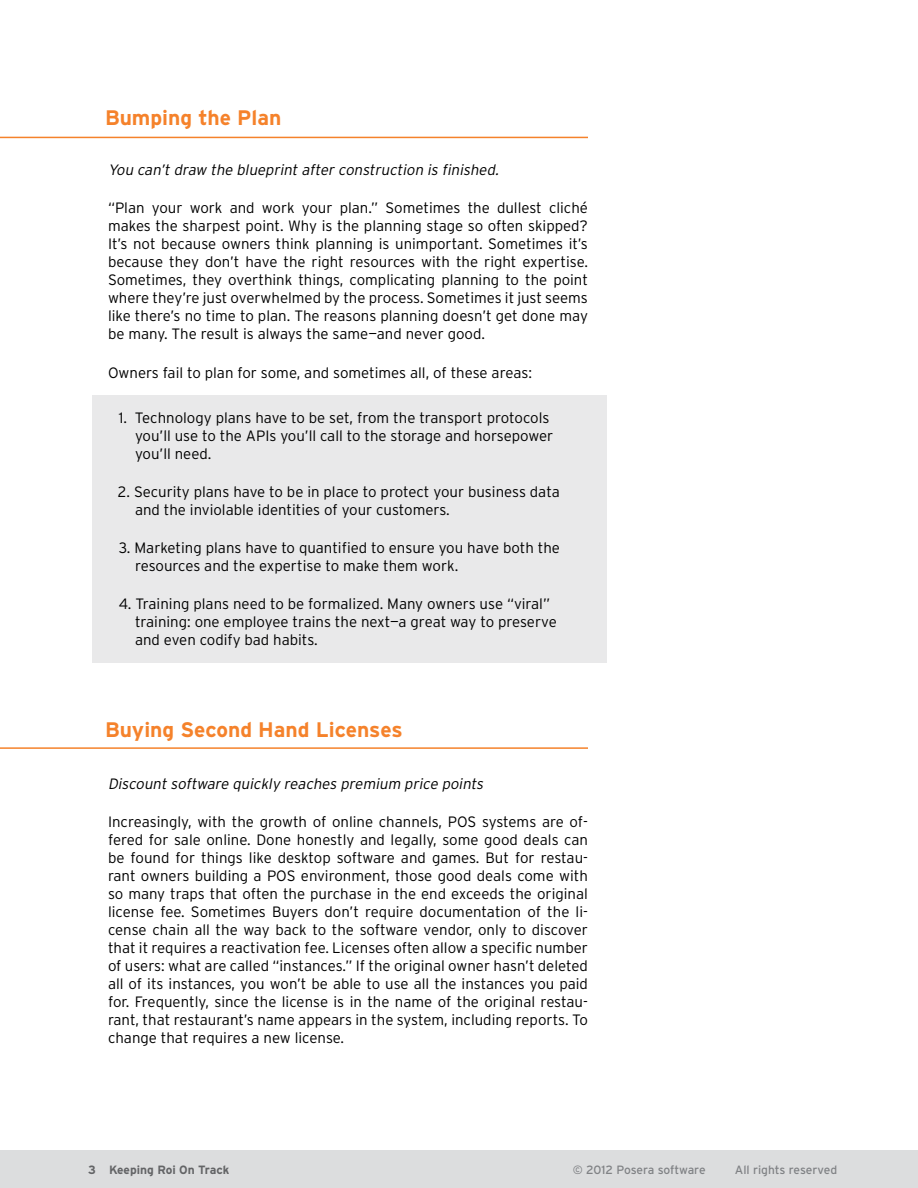
<style>
.page{position:relative;width:918px;height:1188px;background:#fff}
.page>*{position:absolute;margin:0;border:0;box-sizing:border-box;transform-origin:0 0}
.t1{font:700 21px "Interstate";color:#f5822b}
.t2{font:300 15px/18px "Interstate";color:#000}
.t3{font:italic 300 15px "Interstate";color:#000}
.t4{font:12px "Interstate";letter-spacing:-.005em;color:#808285}
.t5{font:700 12px "Interstate";color:#636466}
</style>
<div class="page">
<div style="left:0;top:1150px;width:918px;height:38px;background:#dcddde"></div>
<div style="left:92px;top:395px;width:515px;height:268px;background:#e9e9ea"></div>
<hr style="left:0;top:137px;width:588px;height:1px;background:#f5822b">
<hr style="left:0;top:747px;width:588px;height:2px;background:#f5822b">
<h1 class="t1" style="left:105px;top:106px;width:178px">Bumping the Plan</h1>
<p class="t3" style="left:108px;top:161px;width:395px">You can’t draw the blueprint after construction is finished.</p>
<p class="t2" style="left:108px;top:199px;width:482px;text-align:justify">“Plan your work and work your plan.” Sometimes the dullest cliché makes the sharpest point. Why is the planning stage so often skipped?<br>It’s not because owners think planning is unimportant. Sometimes it’s because they don’t have the right resources with the right expertise.<br>Sometimes, they overthink things, complicating planning to the point where they’re just overwhelmed by the process. Sometimes it just seems like there’s no time to plan. The reasons planning doesn’t get done may be many. The result is always the same—and never good.</p>
<p class="t2" style="left:108px;top:363px;width:426px">Owners fail to plan for some, and sometimes all, of these areas:</p>
<p class="t2" style="left:135px;top:408px;width:420px;text-indent:-16px">1. Technology plans have to be set, from the transport protocols you’ll use to the APIs you’ll call to the storage and horsepower you’ll need.</p>
<p class="t2" style="left:135px;top:482px;width:426px;text-indent:-17px">2. Security plans have to be in place to protect your business data and the inviolable identities of your customers.</p>
<p class="t2" style="left:135px;top:539px;width:427px;text-indent:-16px">3. Marketing plans have to quantified to ensure you have both the resources and the expertise to make them work.</p>
<p class="t2" style="left:135px;top:595px;width:423px;text-indent:-16px">4. Training plans need to be formalized. Many owners use “viral” training: one employee trains the next—a great way to preserve and even codify bad habits.</p>
<h1 class="t1" style="left:105px;top:718px;width:299px">Buying Second Hand Licenses</h1>
<p class="t3" style="left:108px;top:775px;width:380px">Discount software quickly reaches premium price points</p>
<p class="t2" style="left:108px;top:813px;width:482px;text-align:justify">Increasingly, with the growth of online channels, POS systems are of&shy;fered for sale online. Done honestly and legally, some good deals can be found for things like desktop software and games. But for restau&shy;rant owners building a POS environment, those good deals come with so many traps that often the purchase in the end exceeds the original license fee. Sometimes Buyers don’t require documentation of the li&shy;cense chain all the way back to the software vendor, only to discover that it requires a reactivation fee. Licenses often allow a specific number of users: what are called “instances.” If the original owner hasn’t deleted all of its instances, you won’t be able to use all the instances you paid for. Frequently, since the license is in the name of the original restau&shy;rant, that restaurant’s name appears in the system, including reports. To change that requires a new license.</p>
<p class="t5" style="left:88px;top:1163px;width:143px">3 Keeping Roi On Track</p>
<p class="t4" style="left:573px;top:1163px;width:134px">© 2012 Posera software</p>
<p class="t4" style="left:735px;top:1163px;width:104px">All rights reserved</p>
</div>
